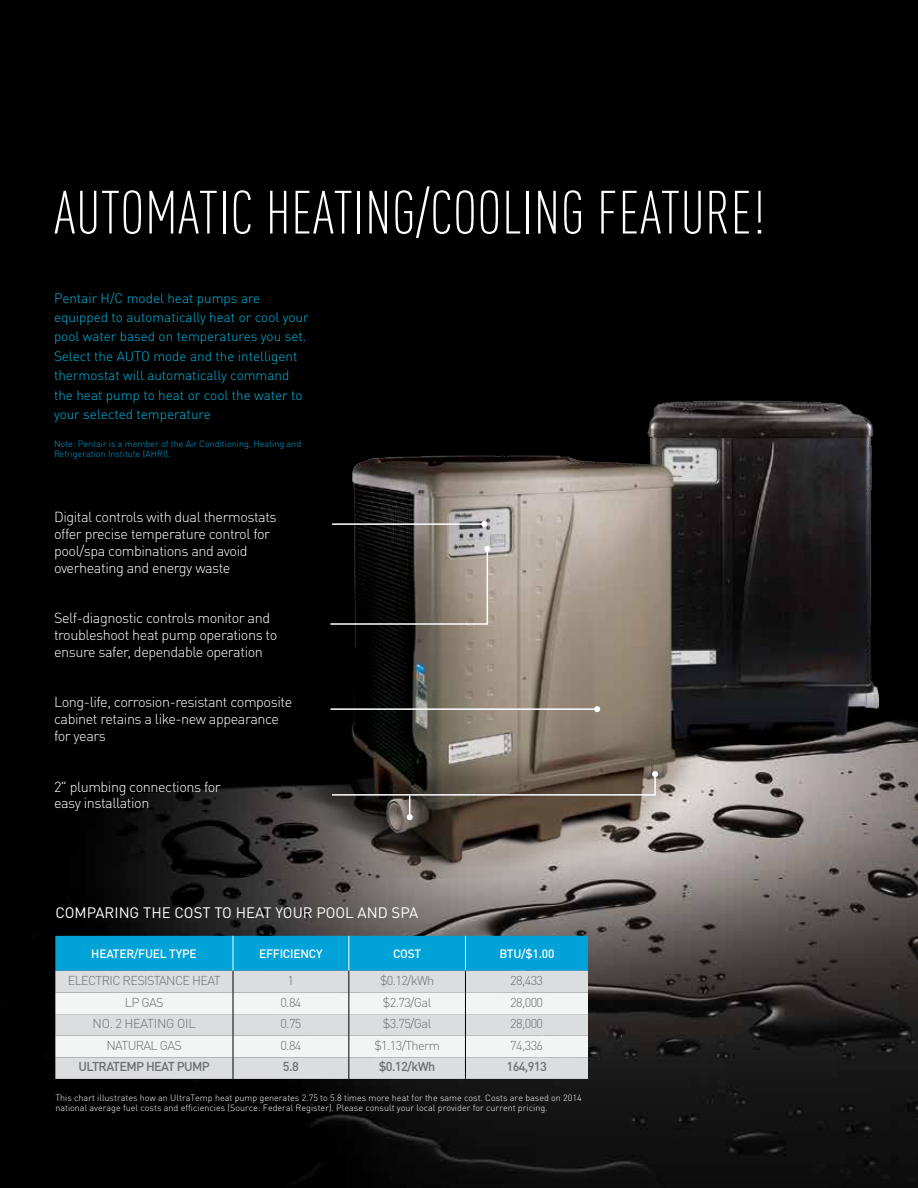
<style>
.page{position:relative;width:918px;height:1188px;background:#fff}
.page>*{position:absolute;margin:0;border:0;box-sizing:border-box;transform-origin:0 0}
.t1{font:300 condensed 60px "DIN Pro";letter-spacing:.01em;color:#fff}
.t2{font:15px "DIN Pro";color:#fff}
.t3{font:300 14.4px/16.8px "DIN Pro";letter-spacing:-.03em;color:#fff}
.t4{font:300 13.5px/19.5px "DIN Pro";color:#00b7e0}
.t5{font:300 12.75px "DIN Pro";letter-spacing:-.05em;color:#6d6e71}
.t6{font:500 12.75px "DIN Pro";letter-spacing:-.05em;color:#6d6e71}
.t7{font:300 12.75px "DIN Pro";letter-spacing:-.02em;color:#6d6e71}
.t8{font:500 12px "DIN Pro";letter-spacing:-.02em;color:#fff}
.t9{font:300 9px/10.5px "DIN Pro";color:#fff}
.t10{font:300 9px/10.5px "DIN Pro";color:#00a3d8}
</style>
<div class="page">
<img style="left:0;top:0;width:918px;height:1188px">
<img style="left:167px;top:372px;width:751px;height:507px">
<svg style="left:329px;top:546px;width:161px;height:80px;background:#4a4540"></svg>
<hr style="left:332px;top:523px;width:152px;height:2px;background:#fff">
<svg style="left:481px;top:521px;width:6px;height:6px"></svg>
<hr style="left:330px;top:708px;width:267px;height:2px;background:#fff">
<svg style="left:594px;top:706px;width:6px;height:6px"></svg>
<svg style="left:55px;top:936px;width:533px;height:143px"></svg>
<svg style="left:330px;top:771px;width:328px;height:49px;background:#53493f"></svg>
<h1 class="t1" style="left:54px;top:170px;width:712px">AUTOMATIC HEATING/COOLING FEATURE!</h1>
<p class="t4" style="left:54px;top:287px;width:256px">Pentair H/C model heat pumps are equipped to automatically heat or cool your pool water based on temperatures you set.<br>Select the AUTO mode and the intelligent thermostat will automatically command the heat pump to heat or cool the water to your selected temperature</p>
<p class="t10" style="left:54px;top:437px;width:249px">Note: Pentair is a member of the Air Conditioning, Heating and<br>Refrigeration Institute (AHRI).</p>
<p class="t3" style="left:54px;top:507px;width:224px">Digital controls with dual thermostats offer precise temperature control for pool/spa combinations and avoid overheating and energy waste</p>
<p class="t3" style="left:54px;top:608px;width:225px">Self-diagnostic controls monitor and troubleshoot heat pump operations to ensure safer, dependable operation</p>
<p class="t3" style="left:54px;top:693px;width:240px">Long-life, corrosion-resistant composite cabinet retains a like-new appearance for years</p>
<p class="t3" style="left:54px;top:777px;width:168px">2" plumbing connections for easy installation</p>
<p class="t2" style="left:55px;top:901px;width:364px">COMPARING THE COST TO HEAT YOUR POOL AND SPA</p>
<p class="t8" style="left:91px;top:944px;width:107px">HEATER/FUEL TYPE</p>
<p class="t8" style="left:259px;top:944px;width:65px">EFFICIENCY</p>
<p class="t8" style="left:393px;top:944px;width:30px">COST</p>
<p class="t8" style="left:499px;top:944px;width:56px">BTU/$1.00</p>
<p class="t5" style="left:68px;top:970px;width:154px">ELECTRIC RESISTANCE HEAT</p>
<p class="t5" style="left:288px;top:970px;width:8px">1</p>
<p class="t5" style="left:380px;top:970px;width:56px">$0.12/kWh</p>
<p class="t5" style="left:510px;top:970px;width:34px">28,433</p>
<p class="t5" style="left:125px;top:992px;width:40px">LP GAS</p>
<p class="t5" style="left:280px;top:992px;width:23px">0.84</p>
<p class="t5" style="left:383px;top:992px;width:50px">$2.73/Gal</p>
<p class="t5" style="left:510px;top:992px;width:34px">28,000</p>
<p class="t7" style="left:93px;top:1014px;width:105px">NO. 2 HEATING OIL</p>
<p class="t5" style="left:280px;top:1014px;width:23px">0.75</p>
<p class="t5" style="left:383px;top:1014px;width:50px">$3.75/Gal</p>
<p class="t5" style="left:510px;top:1014px;width:34px">28,000</p>
<p class="t5" style="left:106px;top:1035px;width:77px">NATURAL GAS</p>
<p class="t5" style="left:280px;top:1035px;width:23px">0.84</p>
<p class="t5" style="left:374px;top:1035px;width:67px">$1.13/Therm</p>
<p class="t5" style="left:510px;top:1035px;width:34px">74,336</p>
<p class="t6" style="left:79px;top:1056px;width:133px">ULTRATEMP HEAT PUMP</p>
<p class="t6" style="left:283px;top:1056px;width:17px">5.8</p>
<p class="t6" style="left:379px;top:1056px;width:58px">$0.12/kWh</p>
<p class="t6" style="left:507px;top:1056px;width:42px">164,913</p>
<p class="t9" style="left:55px;top:1092px;width:528px">This chart illustrates how an UltraTemp heat pump generates 2.75 to 5.8 times more heat for the same cost. Costs are based on 2014 national average fuel costs and efficiencies (Source: Federal Register). Please consult your local provider for current pricing.</p>
</div>
